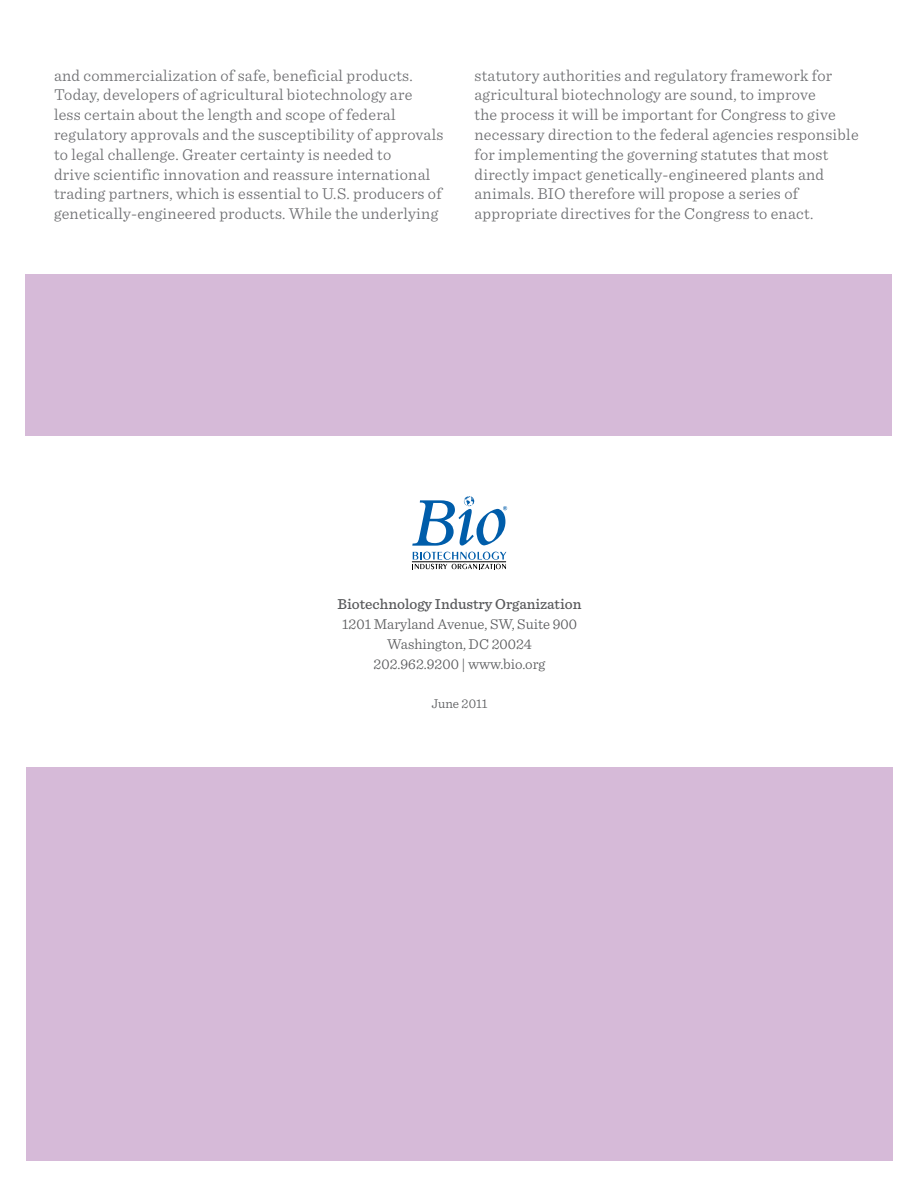
<style>
.page{position:relative;width:918px;height:1188px;background:#fff}
.page>*{position:absolute;margin:0;border:0;box-sizing:border-box;transform-origin:0 0}
.t1{font:300 16.5px/19.8px "Sentinel";letter-spacing:.015em;color:#6d6e71}
.t2{font:300 15px/19.8px "Sentinel";color:#58595b;text-align:center}
.t3{font:500 15px "Sentinel";color:#58595b}
.t4{font:300 13.5px "Sentinel";color:#58595b}
</style>
<div class="page">
<svg style="left:412px;top:552px;width:94px;height:17px"></svg>
<hr style="left:412px;top:561px;width:94px;height:1px;background:#000">
<svg style="left:412px;top:496px;width:95px;height:50px"></svg>
<div style="left:25px;top:274px;width:867px;height:162px;background:#d6bad8"></div>
<div style="left:26px;top:768px;width:867px;height:393px;background:#d6bad8"></div>
<p class="t1" style="left:54px;top:64px;width:391px">and commercialization of safe, beneficial products.<br>Today, developers of agricultural biotechnology are<br>less certain about the length and scope of federal regulatory approvals and the susceptibility of approvals to legal challenge. Greater certainty is needed to<br>drive scientific innovation and reassure international trading partners, which is essential to U.S. producers of genetically-engineered products. While the underlying</p>
<p class="t1" style="left:475px;top:64px;width:386px">statutory authorities and regulatory framework for agricultural biotechnology are sound, to improve<br>the process it will be important for Congress to give necessary direction to the federal agencies responsible for implementing the governing statutes that most directly impact genetically-engineered plants and animals. BIO therefore will propose a series of appropriate directives for the Congress to enact.</p>
<p class="t3" style="left:338px;top:593px;width:245px">Biotechnology Industry Organization</p>
<p class="t2" style="left:342px;top:613px;width:236px">1201 Maryland Avenue, SW, Suite 900<br>Washington, DC 20024<br>202.962.9200 | www.bio.org</p>
<p class="t4" style="left:431px;top:694px;width:58px">June 2011</p>
</div>
